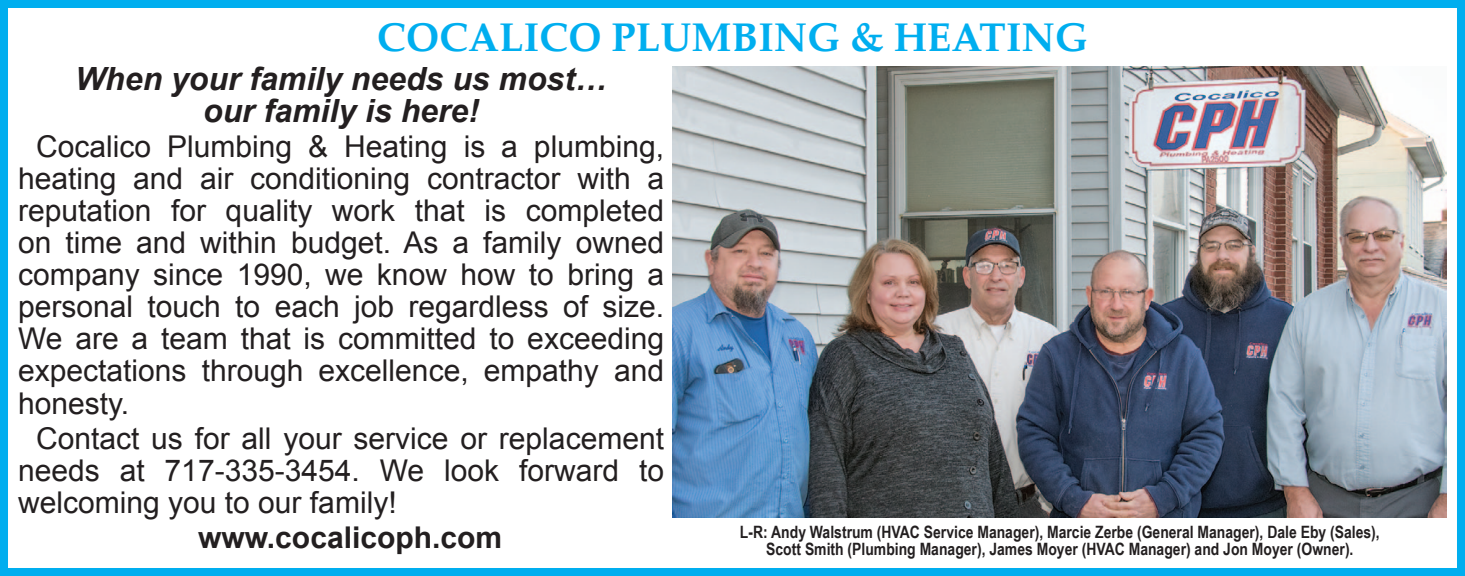
<style>
.page{position:relative;width:1465px;height:576px;background:#fff}
.page>*{position:absolute;margin:0;border:0;box-sizing:border-box;transform-origin:0 0}
.t1{font:700 40px "Palatino";color:#00aeef}
.t2{font:italic 700 32px/32.2px "Arial";color:#231f20;text-align:center}
.t3{font:30px/32.2px "Arial";color:#231f20;text-align:justify}
.t4{font:700 30px "Arial";color:#231f20}
.t5{font:700 17px/17px "Arial Narrow";color:#231f20;text-align:center}
</style>
<div class="page">
<div style="left:0;top:0;width:1464px;height:576px;border:8px solid #00aeef"></div>
<img style="left:672px;top:66px;width:774px;height:451px">
<p class="t1" style="left:377px;top:3px;width:712px">COCALICO PLUMBING &amp; HEATING</p>
<p class="t2" style="left:75px;top:63px;width:533px">When your family needs us most… our family is here!</p>
<p class="t3" style="left:18px;top:130px;width:647px;text-indent:18px">Cocalico Plumbing &amp; Heating is a plumbing, heating and air conditioning contractor with a reputation for quality work that is completed on time and within budget. As a family owned company since 1990, we know how to bring a personal touch to each job regardless of size.<br>We are a team that is committed to exceeding expectations through excellence, empathy and honesty.</p>
<p class="t3" style="left:18px;top:422px;width:647px;text-indent:18px">Contact us for all your service or replacement needs at 717-335-3454. We look forward to welcoming you to our family!</p>
<p class="t4" style="left:198px;top:517px;width:305px">www.cocalicoph.com</p>
<p class="t5" style="left:740px;top:523px;width:641px">L-R: Andy Walstrum (HVAC Service Manager), Marcie Zerbe (General Manager), Dale Eby (Sales),<br>Scott Smith (Plumbing Manager), James Moyer (HVAC Manager) and Jon Moyer (Owner).</p>
</div>
